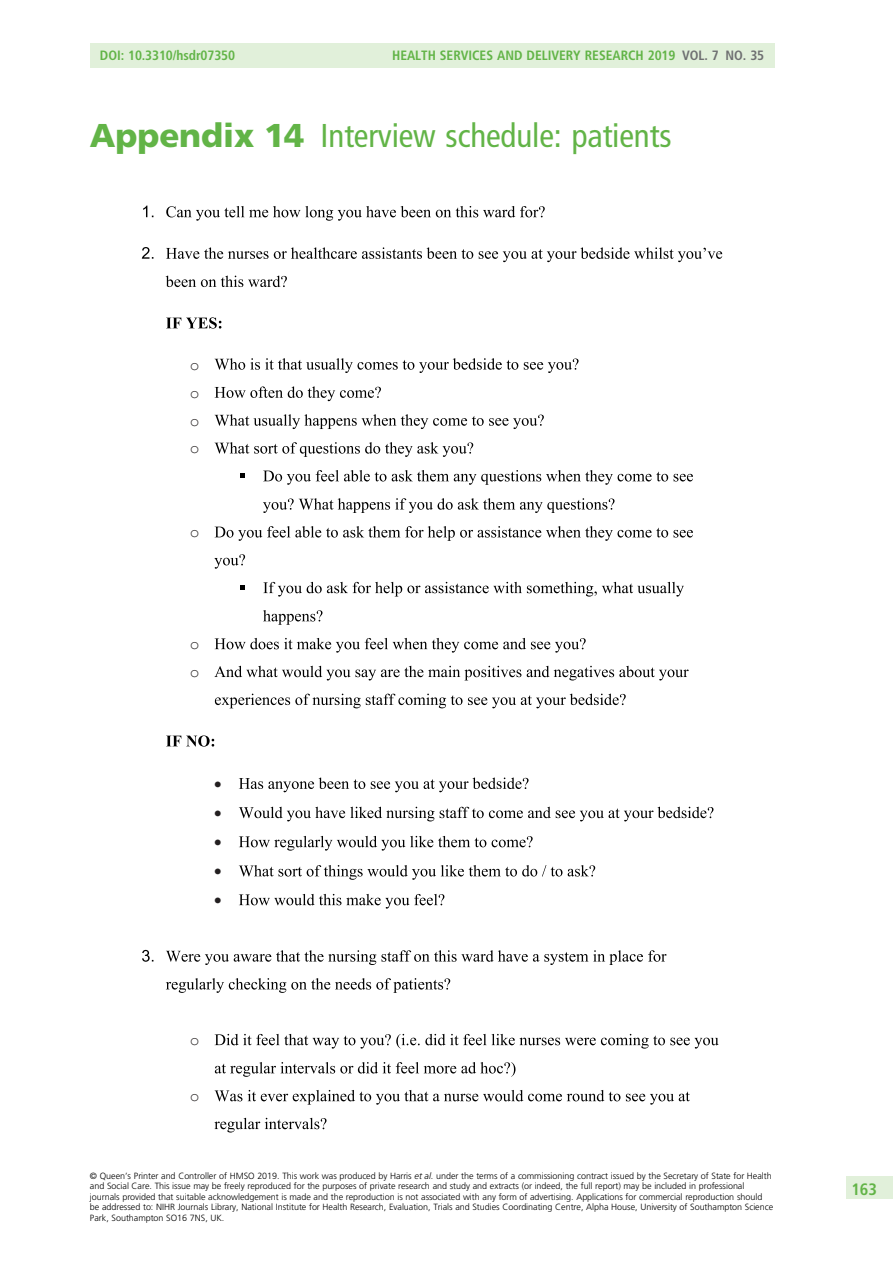
<style>
.page{position:relative;width:893px;height:1263px;background:#fff}
.page>*{position:absolute;margin:0;border:0;box-sizing:border-box;transform-origin:0 0}
.t1{font:33px "Adv TT247 c 4 ade";color:#62b447}
.t2{font:16.5px "Adv TT24 c 3 cae 3.B";color:#62b447}
.t3{font:16.2px/27.9px "Courier New";color:#231f20;text-align:justify}
.t4{font:16.2px/29.1px "Symbol";color:#231f20;text-align:justify}
.t5{font:13.5px "Adv TT24 c 3 cae 3.B";color:#62b447}
.t6{font:9px/10.5px "Adv T Tebabd 7 da";color:#000}
.s1{color:#6e6f71}
.s2{font-family:"Adv TT20 abcef 8.B"}
.s3{font-style:inherit}
.s4{font-family:"Adv TT49 bbc 31 f.I"}
</style>
<div class="page">
<svg style="left:143px;top:206px;width:10px;height:11px"></svg>
<svg style="left:166px;top:206px;width:379px;height:15px"></svg>
<svg style="left:142px;top:247px;width:11px;height:12px"></svg>
<svg style="left:166px;top:247px;width:556px;height:15px"></svg>
<svg style="left:166px;top:276px;width:121px;height:11px"></svg>
<svg style="left:166px;top:317px;width:55px;height:12px"></svg>
<svg style="left:214px;top:358px;width:365px;height:15px"></svg>
<svg style="left:215px;top:386px;width:166px;height:15px"></svg>
<svg style="left:214px;top:414px;width:330px;height:15px"></svg>
<svg style="left:214px;top:442px;width:259px;height:15px"></svg>
<svg style="left:240px;top:473px;width:5px;height:5px"></svg>
<svg style="left:263px;top:470px;width:430px;height:15px"></svg>
<svg style="left:263px;top:498px;width:351px;height:15px"></svg>
<svg style="left:215px;top:526px;width:478px;height:15px"></svg>
<svg style="left:214px;top:554px;width:31px;height:15px"></svg>
<svg style="left:240px;top:585px;width:5px;height:5px"></svg>
<svg style="left:263px;top:582px;width:421px;height:15px"></svg>
<svg style="left:263px;top:610px;width:59px;height:15px"></svg>
<svg style="left:215px;top:638px;width:371px;height:15px"></svg>
<svg style="left:214px;top:666px;width:475px;height:14px"></svg>
<svg style="left:215px;top:694px;width:411px;height:14px"></svg>
<svg style="left:166px;top:735px;width:48px;height:12px"></svg>
<svg style="left:239px;top:777px;width:290px;height:15px"></svg>
<svg style="left:239px;top:807px;width:474px;height:14px"></svg>
<svg style="left:239px;top:836px;width:294px;height:15px"></svg>
<svg style="left:239px;top:865px;width:356px;height:15px"></svg>
<svg style="left:239px;top:894px;width:205px;height:15px"></svg>
<svg style="left:142px;top:950px;width:11px;height:12px"></svg>
<svg style="left:166px;top:950px;width:500px;height:15px"></svg>
<svg style="left:166px;top:978px;width:284px;height:15px"></svg>
<svg style="left:215px;top:1034px;width:504px;height:14px"></svg>
<svg style="left:215px;top:1062px;width:300px;height:15px"></svg>
<svg style="left:214px;top:1090px;width:476px;height:15px"></svg>
<svg style="left:214px;top:1118px;width:113px;height:14px"></svg>
<div style="left:90px;top:44px;width:684px;height:24px;background:#e1f0da"></div>
<div style="left:846px;top:1176px;width:47px;height:23px;background:#e1f0da"></div>
<h3 class="t5" style="left:100px;top:47px;width:137px">DOI: 10.3310/hsdr07350</h3>
<h3 class="t5" style="left:392px;top:47px;width:373px">HEALTH SERVICES AND DELIVERY RESEARCH 2019 <span class="s1">VOL. 7 NO. 35</span></h3>
<h1 class="t1" style="left:90px;top:122px;width:583px"><span class="s2">Appendix 14</span> Interview schedule: patients</h1>
<h3 class="t3" style="left:190px;top:350px;width:11px">o o o o</h3>
<h3 class="t3" style="left:190px;top:518px;width:11px">o</h3>
<h3 class="t3" style="left:190px;top:630px;width:11px">o o</h3>
<h3 class="t4" style="left:214px;top:769px;width:9px">• • • • •</h3>
<h3 class="t3" style="left:190px;top:1025px;width:11px">o</h3>
<h3 class="t3" style="left:190px;top:1082px;width:11px">o</h3>
<p class="t6" style="left:90px;top:1171px;width:685px">© Queen<span class="s3">’</span>s Printer and Controller of HMSO 2019. This work was produced by Harris <span class="s4">et al.</span> under the terms of a commissioning contract issued by the Secretary of State for Health and Social Care. This issue may be freely reproduced for the purposes of private research and study and extracts (or indeed, the full report) may be included in professional journals provided that suitable acknowledgement is made and the reproduction is not associated with any form of advertising. Applications for commercial reproduction should be addressed to: NIHR Journals Library, National Institute for Health Research, Evaluation, Trials and Studies Coordinating Centre, Alpha House, University of Southampton Science Park, Southampton SO16 7NS, UK.</p>
<h2 class="t2" style="left:851px;top:1179px;width:27px">163</h2>
</div>
